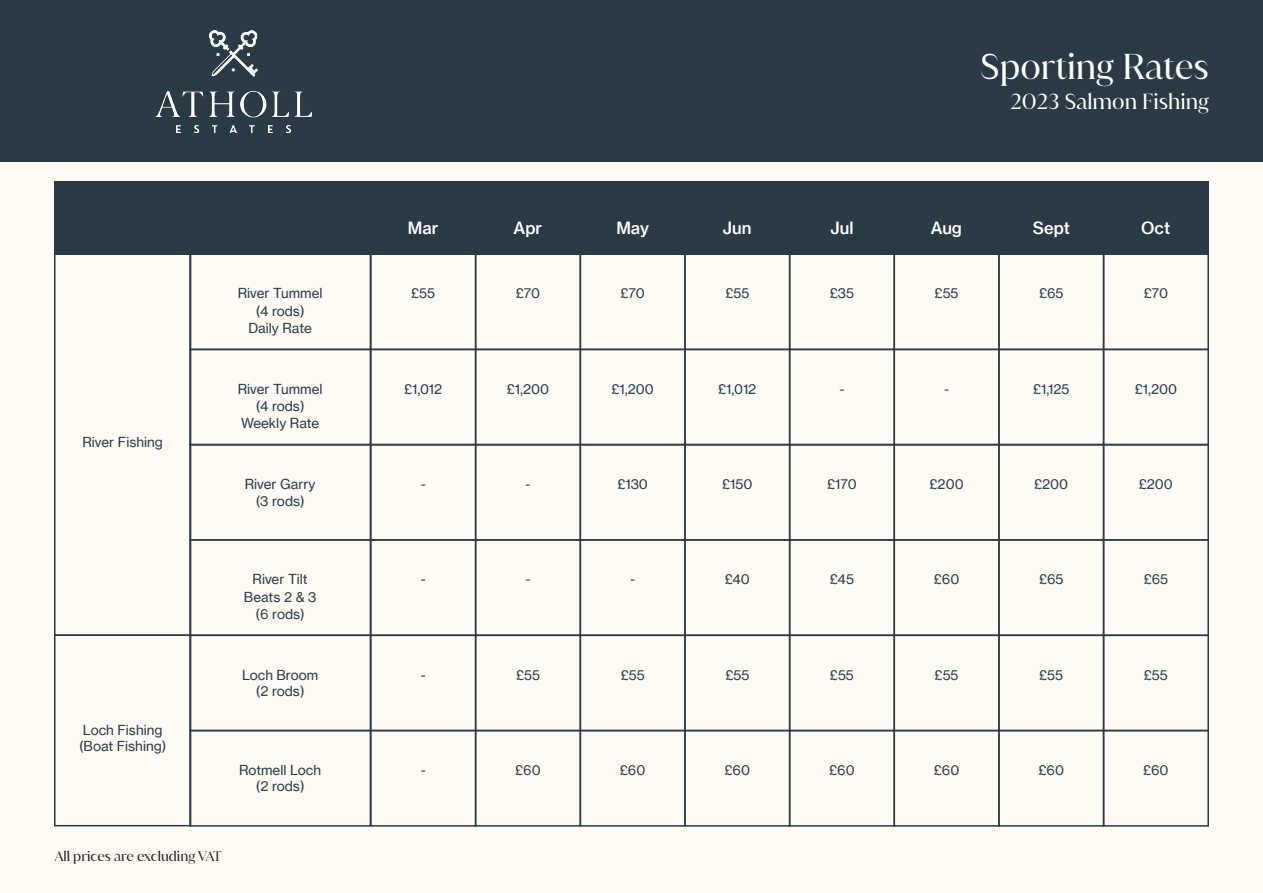
<style>
.page{position:relative;width:1263px;height:893px;background:#fff}
.page>*{position:absolute;margin:0;border:0;box-sizing:border-box;transform-origin:0 0}
.t1{font:34.5px "Juana Alt";color:#fff}
.t2{font:21px "Juana Alt";color:#fff}
.t3{font:16.5px "N Haas Grotesk TX Pro 65 Md";color:#fff}
.t4{font:13.5px "N Haas Grotesk TX Pro 55 Rg";color:#2b3b45}
.t5{font:13.5px "Juana Alt";color:#231f20}
</style>
<div class="page">
<div style="left:0;top:0;width:1263px;height:163px;background:#2b3b45"></div>
<img style="left:155px;top:30px;width:156px;height:102px">
<div style="left:0;top:163px;width:1263px;height:730px;background:#fefbf5"></div>
<div style="left:54px;top:182px;width:1155px;height:73px;background:#2b3b45"></div>
<div style="left:189px;top:253px;width:182px;height:97px;border:2px solid #2b3b45"></div>
<div style="left:475px;top:253px;width:106px;height:97px;border:2px solid #2b3b45"></div>
<div style="left:580px;top:253px;width:106px;height:97px;border:2px solid #2b3b45"></div>
<div style="left:684px;top:253px;width:106px;height:97px;border:2px solid #2b3b45"></div>
<div style="left:789px;top:253px;width:106px;height:97px;border:2px solid #2b3b45"></div>
<div style="left:893px;top:253px;width:107px;height:97px;border:2px solid #2b3b45"></div>
<div style="left:998px;top:253px;width:106px;height:97px;border:2px solid #2b3b45"></div>
<div style="left:1103px;top:253px;width:106px;height:97px;border:2px solid #2b3b45"></div>
<div style="left:370px;top:253px;width:106px;height:97px;border:2px solid #2b3b45"></div>
<div style="left:189px;top:349px;width:182px;height:97px;border:2px solid #2b3b45"></div>
<div style="left:580px;top:349px;width:106px;height:97px;border:2px solid #2b3b45"></div>
<div style="left:684px;top:349px;width:106px;height:97px;border:2px solid #2b3b45"></div>
<div style="left:789px;top:349px;width:106px;height:97px;border:2px solid #2b3b45"></div>
<div style="left:893px;top:349px;width:107px;height:97px;border:2px solid #2b3b45"></div>
<div style="left:998px;top:349px;width:106px;height:97px;border:2px solid #2b3b45"></div>
<div style="left:1103px;top:349px;width:106px;height:97px;border:2px solid #2b3b45"></div>
<div style="left:370px;top:349px;width:106px;height:97px;border:2px solid #2b3b45"></div>
<div style="left:189px;top:444px;width:182px;height:97px;border:2px solid #2b3b45"></div>
<div style="left:475px;top:444px;width:106px;height:97px;border:2px solid #2b3b45"></div>
<div style="left:580px;top:444px;width:106px;height:97px;border:2px solid #2b3b45"></div>
<div style="left:684px;top:444px;width:106px;height:97px;border:2px solid #2b3b45"></div>
<div style="left:789px;top:444px;width:106px;height:97px;border:2px solid #2b3b45"></div>
<div style="left:893px;top:444px;width:107px;height:97px;border:2px solid #2b3b45"></div>
<div style="left:998px;top:444px;width:106px;height:97px;border:2px solid #2b3b45"></div>
<div style="left:1103px;top:444px;width:106px;height:97px;border:2px solid #2b3b45"></div>
<div style="left:370px;top:444px;width:106px;height:97px;border:2px solid #2b3b45"></div>
<div style="left:189px;top:539px;width:182px;height:97px;border:2px solid #2b3b45"></div>
<div style="left:475px;top:539px;width:106px;height:97px;border:2px solid #2b3b45"></div>
<div style="left:580px;top:539px;width:106px;height:97px;border:2px solid #2b3b45"></div>
<div style="left:684px;top:539px;width:106px;height:97px;border:2px solid #2b3b45"></div>
<div style="left:789px;top:539px;width:106px;height:97px;border:2px solid #2b3b45"></div>
<div style="left:893px;top:539px;width:107px;height:97px;border:2px solid #2b3b45"></div>
<div style="left:998px;top:539px;width:106px;height:97px;border:2px solid #2b3b45"></div>
<div style="left:1103px;top:539px;width:106px;height:97px;border:2px solid #2b3b45"></div>
<div style="left:370px;top:539px;width:106px;height:97px;border:2px solid #2b3b45"></div>
<div style="left:189px;top:634px;width:182px;height:97px;border:2px solid #2b3b45"></div>
<div style="left:580px;top:634px;width:106px;height:97px;border:2px solid #2b3b45"></div>
<div style="left:684px;top:634px;width:106px;height:97px;border:2px solid #2b3b45"></div>
<div style="left:789px;top:634px;width:106px;height:97px;border:2px solid #2b3b45"></div>
<div style="left:893px;top:634px;width:107px;height:97px;border:2px solid #2b3b45"></div>
<div style="left:998px;top:634px;width:106px;height:97px;border:2px solid #2b3b45"></div>
<div style="left:1103px;top:634px;width:106px;height:97px;border:2px solid #2b3b45"></div>
<div style="left:370px;top:634px;width:106px;height:97px;border:2px solid #2b3b45"></div>
<div style="left:189px;top:730px;width:182px;height:97px;border:2px solid #2b3b45"></div>
<div style="left:475px;top:730px;width:106px;height:97px;border:2px solid #2b3b45"></div>
<div style="left:580px;top:730px;width:106px;height:97px;border:2px solid #2b3b45"></div>
<div style="left:684px;top:730px;width:106px;height:97px;border:2px solid #2b3b45"></div>
<div style="left:789px;top:730px;width:106px;height:97px;border:2px solid #2b3b45"></div>
<div style="left:893px;top:730px;width:107px;height:97px;border:2px solid #2b3b45"></div>
<div style="left:998px;top:730px;width:106px;height:97px;border:2px solid #2b3b45"></div>
<div style="left:1103px;top:730px;width:106px;height:97px;border:2px solid #2b3b45"></div>
<div style="left:370px;top:730px;width:106px;height:97px;border:2px solid #2b3b45"></div>
<div style="left:54px;top:253px;width:137px;height:383px;border:2px solid #2b3b45"></div>
<div style="left:54px;top:634px;width:137px;height:192px;border:2px solid #2b3b45"></div>
<p class="t4" style="left:83px;top:434px;width:82px">River Fishing</p>
<p class="t4" style="left:238px;top:285px;width:86px">River Tummel</p>
<p class="t4" style="left:256px;top:302px;width:50px">(4 rods)</p>
<p class="t4" style="left:248px;top:319px;width:65px">Daily Rate</p>
<p class="t4" style="left:238px;top:381px;width:86px">River Tummel</p>
<p class="t4" style="left:256px;top:398px;width:50px">(4 rods)</p>
<p class="t4" style="left:241px;top:415px;width:80px">Weekly Rate</p>
<p class="t4" style="left:245px;top:476px;width:72px">River Garry</p>
<p class="t4" style="left:256px;top:493px;width:50px">(3 rods)</p>
<p class="t4" style="left:83px;top:722px;width:81px">Loch Fishing</p>
<p class="t4" style="left:79px;top:738px;width:89px">(Boat Fishing)</p>
<p class="t4" style="left:253px;top:571px;width:57px">River Tilt</p>
<p class="t4" style="left:244px;top:588px;width:74px">Beats 2 &amp; 3</p>
<p class="t4" style="left:256px;top:605px;width:51px">(6 rods)</p>
<p class="t4" style="left:242px;top:666px;width:78px">Loch Broom</p>
<p class="t4" style="left:256px;top:683px;width:50px">(2 rods)</p>
<p class="t4" style="left:239px;top:762px;width:84px">Rotmell Loch</p>
<p class="t4" style="left:256px;top:778px;width:50px">(2 rods)</p>
<p class="t5" style="left:55px;top:847px;width:169px">All prices are excluding VAT</p>
<p class="t3" style="left:408px;top:217px;width:32px">Mar</p>
<p class="t1" style="left:980px;top:45px;width:230px">Sporting Rates</p>
<p class="t2" style="left:1010px;top:88px;width:200px">2023 Salmon Fishing</p>
<p class="t3" style="left:514px;top:217px;width:30px">Apr</p>
<p class="t3" style="left:616px;top:217px;width:34px">May</p>
<p class="t3" style="left:723px;top:217px;width:30px">Jun</p>
<p class="t3" style="left:830px;top:217px;width:24px">Jul</p>
<p class="t3" style="left:931px;top:217px;width:33px">Aug</p>
<p class="t3" style="left:1033px;top:217px;width:39px">Sept</p>
<p class="t3" style="left:1141px;top:217px;width:30px">Oct</p>
<p class="t4" style="left:411px;top:285px;width:25px">£55</p>
<p class="t4" style="left:516px;top:285px;width:26px">£70</p>
<p class="t4" style="left:621px;top:285px;width:26px">£70</p>
<p class="t4" style="left:725px;top:285px;width:25px">£55</p>
<p class="t4" style="left:830px;top:285px;width:26px">£35</p>
<p class="t4" style="left:935px;top:285px;width:25px">£55</p>
<p class="t4" style="left:1039px;top:285px;width:26px">£65</p>
<p class="t4" style="left:1144px;top:285px;width:26px">£70</p>
<p class="t4" style="left:404px;top:381px;width:40px">£1,012</p>
<p class="t4" style="left:507px;top:381px;width:44px">£1,200</p>
<p class="t4" style="left:611px;top:381px;width:44px">£1,200</p>
<p class="t4" style="left:718px;top:381px;width:40px">£1,012</p>
<p class="t4" style="left:839px;top:381px;width:7px">-</p>
<p class="t4" style="left:944px;top:381px;width:7px">-</p>
<p class="t4" style="left:1033px;top:381px;width:38px">£1,125</p>
<p class="t4" style="left:1135px;top:381px;width:44px">£1,200</p>
<p class="t4" style="left:421px;top:476px;width:7px">-</p>
<p class="t4" style="left:525px;top:476px;width:7px">-</p>
<p class="t4" style="left:617px;top:476px;width:32px">£130</p>
<p class="t4" style="left:722px;top:476px;width:32px">£150</p>
<p class="t4" style="left:827px;top:476px;width:31px">£170</p>
<p class="t4" style="left:929px;top:476px;width:36px">£200</p>
<p class="t4" style="left:1034px;top:476px;width:36px">£200</p>
<p class="t4" style="left:1139px;top:476px;width:36px">£200</p>
<p class="t4" style="left:421px;top:571px;width:7px">-</p>
<p class="t4" style="left:525px;top:571px;width:7px">-</p>
<p class="t4" style="left:630px;top:571px;width:7px">-</p>
<p class="t4" style="left:725px;top:571px;width:27px">£40</p>
<p class="t4" style="left:830px;top:571px;width:26px">£45</p>
<p class="t4" style="left:934px;top:571px;width:27px">£60</p>
<p class="t4" style="left:1039px;top:571px;width:26px">£65</p>
<p class="t4" style="left:1144px;top:571px;width:26px">£65</p>
<p class="t4" style="left:421px;top:666px;width:7px">-</p>
<p class="t4" style="left:516px;top:666px;width:25px">£55</p>
<p class="t4" style="left:621px;top:666px;width:25px">£55</p>
<p class="t4" style="left:725px;top:666px;width:25px">£55</p>
<p class="t4" style="left:830px;top:666px;width:25px">£55</p>
<p class="t4" style="left:935px;top:666px;width:25px">£55</p>
<p class="t4" style="left:1039px;top:666px;width:25px">£55</p>
<p class="t4" style="left:1144px;top:666px;width:25px">£55</p>
<p class="t4" style="left:421px;top:762px;width:7px">-</p>
<p class="t4" style="left:515px;top:762px;width:27px">£60</p>
<p class="t4" style="left:620px;top:762px;width:27px">£60</p>
<p class="t4" style="left:724px;top:762px;width:27px">£60</p>
<p class="t4" style="left:829px;top:762px;width:27px">£60</p>
<p class="t4" style="left:934px;top:762px;width:27px">£60</p>
<p class="t4" style="left:1038px;top:762px;width:27px">£60</p>
<p class="t4" style="left:1143px;top:762px;width:27px">£60</p>
</div>
